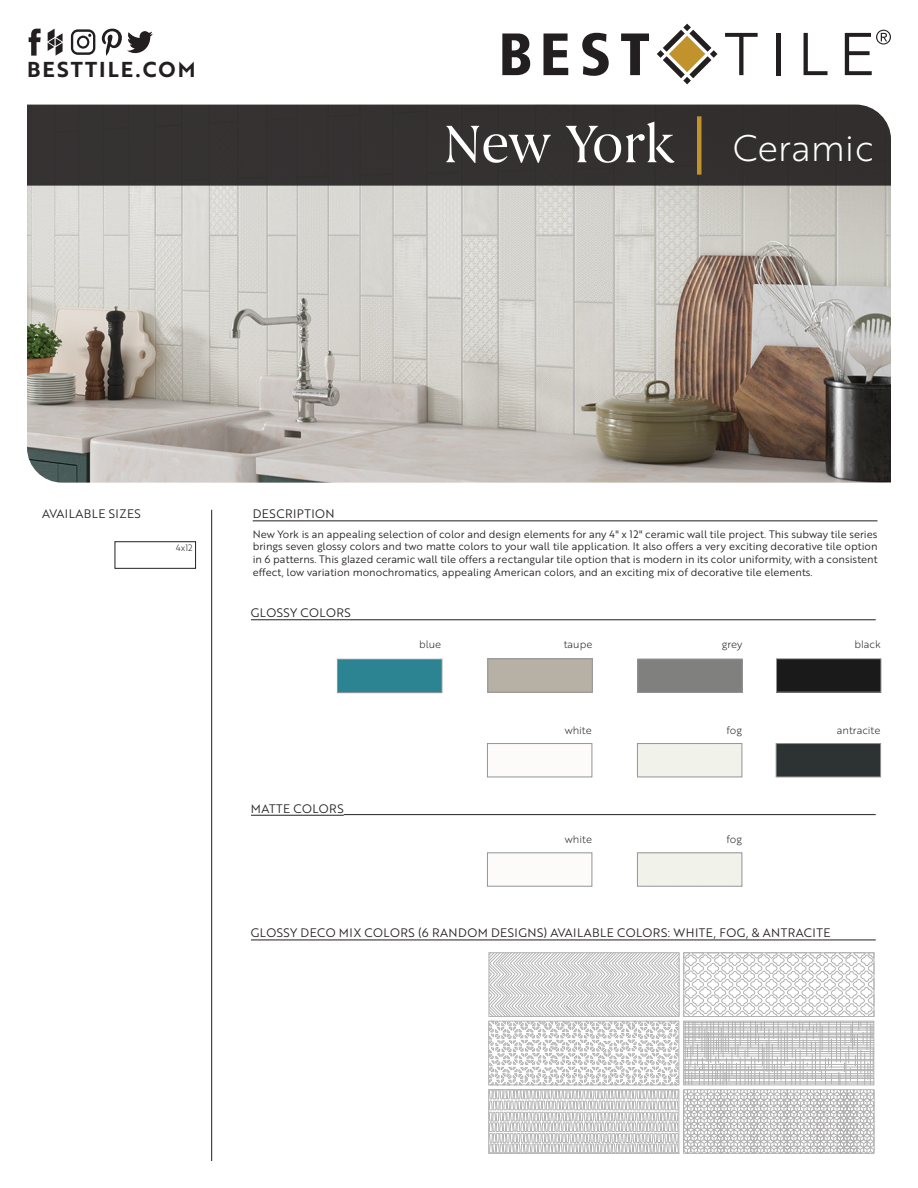
<style>
.page{position:relative;width:918px;height:1188px;background:#fff}
.page>*{position:absolute;margin:0;border:0;box-sizing:border-box;transform-origin:0 0}
.t1{font:54px "Begum W03";letter-spacing:-.03em;color:#fff}
.t2{font:36px "Brother 1816 Light";color:#fff}
.t3{font:21px "Brother 1816 Bold";letter-spacing:.1em;color:#231f20}
.t4{font:12px "Brother 1816 Book";letter-spacing:.04em;color:#231f20}
.t5{font:10.5px/12.6px "Brother 1816 Book";color:#231f20;text-align:justify}
.t6{font:10.5px "Brother 1816 Light";color:#231f20}
.t7{font:9px "Brother 1816 Light";color:#231f20}
</style>
<div class="page">
<svg style="left:725px;top:33px;width:33px;height:42px"></svg>
<div style="left:776px;top:33px;width:5px;height:42px;background:#231f20"></div>
<svg style="left:804px;top:33px;width:24px;height:42px"></svg>
<svg style="left:845px;top:30px;width:46px;height:45px"></svg>
<svg style="left:502px;top:33px;width:28px;height:42px"></svg>
<svg style="left:544px;top:34px;width:24px;height:41px"></svg>
<svg style="left:582px;top:33px;width:27px;height:43px"></svg>
<svg style="left:621px;top:34px;width:28px;height:41px"></svg>
<svg style="left:657px;top:24px;width:61px;height:60px"></svg>
<svg style="left:48px;top:29px;width:15px;height:27px"></svg>
<svg style="left:29px;top:29px;width:12px;height:27px"></svg>
<svg style="left:102px;top:29px;width:51px;height:27px"></svg>
<svg style="left:71px;top:29px;width:24px;height:26px"></svg>
<img style="left:27px;top:186px;width:864px;height:297px">
<hr style="left:211px;top:510px;width:1px;height:651px;background:#231f20">
<hr style="left:253px;top:521px;width:624px;height:1px;background:#231f20">
<div style="left:27px;top:105px;width:864px;height:81px;background:#343131"></div>
<hr style="left:251px;top:620px;width:625px;height:1px;background:#231f20">
<hr style="left:697px;top:116px;width:4px;height:59px;background:#c2922c">
<div style="left:115px;top:542px;width:81px;height:27px;border:1px solid #231f20"></div>
<div style="left:339px;top:661px;width:101px;height:30px;background:#2c8492"></div>
<div style="left:337px;top:659px;width:105px;height:34px;border:1px solid #939598"></div>
<div style="left:778px;top:661px;width:101px;height:29px;background:#1a1a1a"></div>
<div style="left:778px;top:745px;width:101px;height:30px;background:#2d3333"></div>
<div style="left:776px;top:743px;width:105px;height:34px;border:1px solid #939598"></div>
<div style="left:638px;top:659px;width:104px;height:34px;border:1px solid #939598"></div>
<div style="left:637px;top:743px;width:105px;height:34px;border:1px solid #939598"></div>
<div style="left:488px;top:659px;width:104px;height:33px;border:1px solid #939598"></div>
<div style="left:487px;top:743px;width:105px;height:34px;border:1px solid #939598"></div>
<hr style="left:251px;top:815px;width:93px;height:1px;background:#231f20">
<hr style="left:344px;top:814px;width:532px;height:1px;background:#231f20">
<hr style="left:251px;top:940px;width:625px;height:1px;background:#231f20">
<svg style="left:489px;top:952px;width:386px;height:202px"></svg>
<h3 class="t3" style="left:27px;top:54px;width:170px">BESTTILE.COM</h3>
<p class="t1" style="left:443px;top:112px;width:233px">New York</p>
<p class="t2" style="left:733px;top:121px;width:142px">Ceramic</p>
<p class="t4" style="left:42px;top:505px;width:100px">AVAILABLE SIZES</p>
<p class="t7" style="left:176px;top:541px;width:18px">4x12</p>
<p class="t4" style="left:253px;top:505px;width:84px">DESCRIPTION</p>
<p class="t5" style="left:253px;top:527px;width:626px">New York is an appealing selection of color and design elements for any 4" x 12" ceramic wall tile project. This subway tile series brings seven glossy colors and two matte colors to your wall tile application. It also offers a very exciting decorative tile option in 6 patterns. This glazed ceramic wall tile offers a rectangular tile option that is modern in its color uniformity, with a consistent effect, low variation monochromatics, appealing American colors, and an exciting mix of decorative tile elements.</p>
<p class="t4" style="left:251px;top:604px;width:101px">GLOSSY COLORS</p>
<p class="t6" style="left:419px;top:637px;width:24px">blue</p>
<p class="t6" style="left:855px;top:637px;width:28px">black</p>
<p class="t6" style="left:564px;top:637px;width:30px">taupe</p>
<p class="t6" style="left:722px;top:637px;width:22px">grey</p>
<p class="t4" style="left:251px;top:800px;width:94px">MATTE COLORS</p>
<p class="t6" style="left:565px;top:723px;width:29px">white</p>
<p class="t6" style="left:727px;top:723px;width:17px">fog</p>
<p class="t6" style="left:565px;top:831px;width:29px">white</p>
<p class="t6" style="left:727px;top:831px;width:17px">fog</p>
<p class="t6" style="left:837px;top:723px;width:45px">antracite</p>
<p class="t4" style="left:251px;top:924px;width:581px">GLOSSY DECO MIX COLORS (6 RANDOM DESIGNS) AVAILABLE COLORS: WHITE, FOG, &amp; ANTRACITE</p>
</div>
